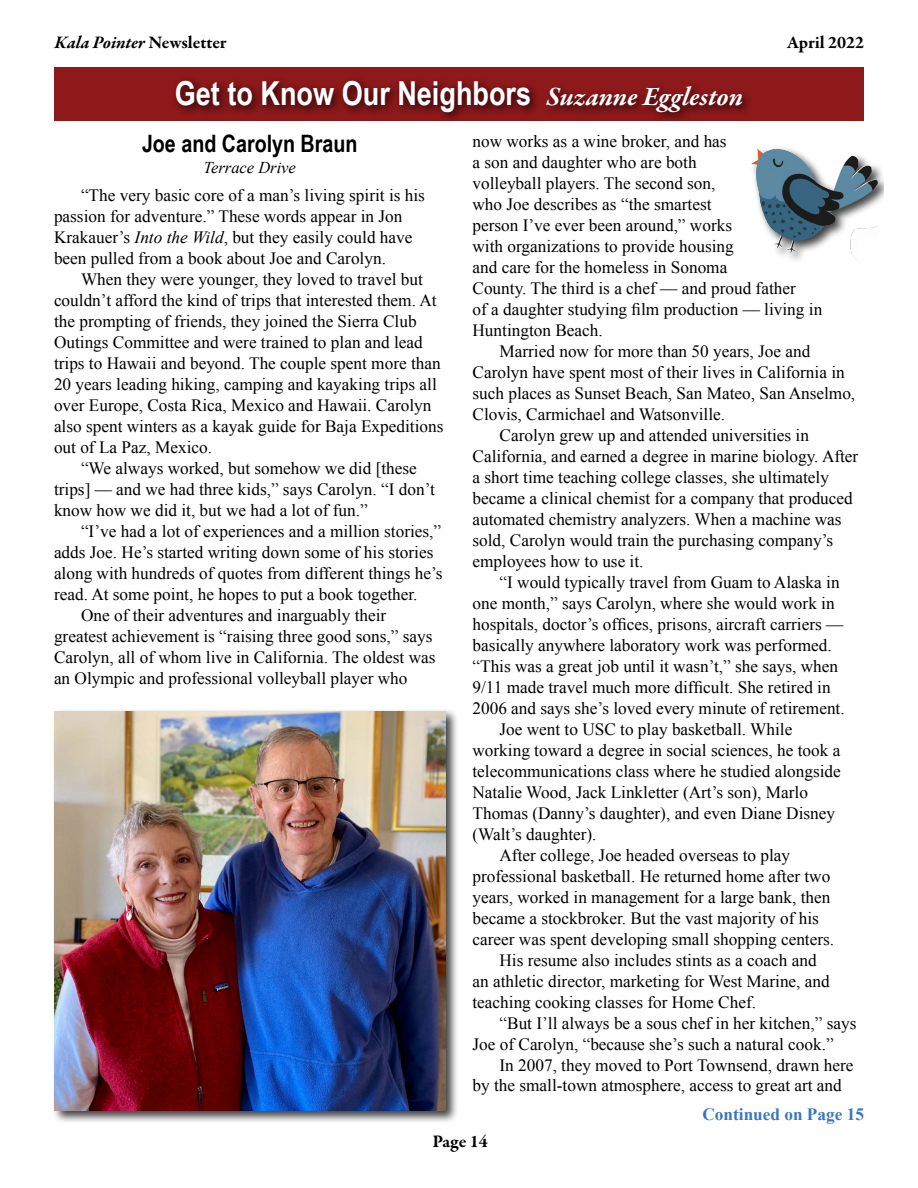
<style>
.page{position:relative;width:918px;height:1188px;background:#fff}
.page>*{position:absolute;margin:0;border:0;box-sizing:border-box;transform-origin:0 0}
.t1{font:700 33px "Arial Narrow";color:#fff}
.t2{font:700 24px "Arial Narrow";color:#000}
.t3{font:italic 700 18px "Garamond Premr Pro";color:#000}
.t4{font:700 18px "Garamond Premr Pro";color:#000}
.t5{font:17.25px/21px "Times New Roman";color:#000}
.t6{font:700 17.25px "Times New Roman";color:#3777bc}
.t7{font:italic 16.5px "Times New Roman";color:#000}
.s1{font-style:normal}
.s2{font-family:"Garamond Premr Pro";font-style:italic;font-size:27px}
.s3{font-style:italic}
</style>
<div class="page">
<div style="left:54px;top:68px;width:810px;height:54px;background:#8d191b"></div>
<div style="left:171px;top:76px;width:582px;height:48px;background:#000;opacity:.75"></div>
<div style="left:52px;top:708px;width:407px;height:416px;background:#000;opacity:.75"></div>
<img style="left:55px;top:711px;width:391px;height:399px">
<div style="left:749px;top:145px;width:134px;height:120px;background:#000;opacity:.75"></div>
<img style="left:751px;top:148px;width:127px;height:105px">
<p class="t3" style="left:54px;top:31px;width:174px">Kala Pointer <span class="s1">Newsletter</span></p>
<p class="t4" style="left:787px;top:31px;width:79px">April 2022</p>
<h1 class="t1" style="left:175px;top:68px;width:570px">Get to Know Our Neighbors <span class="s2">Suzanne Eggleston</span></h1>
<h2 class="t2" style="left:142px;top:126px;width:217px">Joe and Carolyn Braun</h2>
<p class="t7" style="left:204px;top:157px;width:94px">Terrace Drive</p>
<p class="t5" style="left:54px;top:185px;width:372px;text-indent:27px">“The very basic core of a man’s living spirit is his passion for adventure.” These words appear in Jon Krakauer’s <span class="s3">Into the Wild</span>, but they easily could have been pulled from a book about Joe and Carolyn.</p>
<p class="t5" style="left:81px;top:269px;width:343px">When they were younger, they loved to travel but</p>
<p class="t5" style="left:54px;top:290px;width:384px">couldn’t afford the kind of trips that interested them. At</p>
<p class="t5" style="left:54px;top:311px;width:364px">the prompting of friends, they joined the Sierra Club</p>
<p class="t5" style="left:54px;top:332px;width:370px">Outings Committee and were trained to plan and lead</p>
<p class="t5" style="left:54px;top:353px;width:388px">trips to Hawaii and beyond. The couple spent more than</p>
<p class="t5" style="left:54px;top:374px;width:384px">20 years leading hiking, camping and kayaking trips all</p>
<p class="t5" style="left:54px;top:395px;width:379px">over Europe, Costa Rica, Mexico and Hawaii. Carolyn</p>
<p class="t5" style="left:54px;top:416px;width:391px">also spent winters as a kayak guide for Baja Expeditions</p>
<p class="t5" style="left:54px;top:437px;width:160px">out of La Paz, Mexico.</p>
<p class="t5" style="left:81px;top:458px;width:337px">“We always worked, but somehow we did [these</p>
<p class="t5" style="left:54px;top:479px;width:383px">trips] — and we had three kids,” says Carolyn. “I don’t</p>
<p class="t5" style="left:54px;top:500px;width:315px">know how we did it, but we had a lot of fun.”</p>
<p class="t5" style="left:81px;top:521px;width:362px">“I’ve had a lot of experiences and a million stories,”</p>
<p class="t5" style="left:54px;top:542px;width:381px">adds Joe. He’s started writing down some of his stories</p>
<p class="t5" style="left:54px;top:563px;width:390px">along with hundreds of quotes from different things he’s</p>
<p class="t5" style="left:54px;top:584px;width:365px">read. At some point, he hopes to put a book together.</p>
<p class="t5" style="left:81px;top:605px;width:307px">One of their adventures and inarguably their</p>
<p class="t5" style="left:54px;top:626px;width:380px">greatest achievement is “raising three good sons,” says</p>
<p class="t5" style="left:54px;top:647px;width:383px">Carolyn, all of whom live in California. The oldest was</p>
<p class="t5" style="left:54px;top:668px;width:355px">an Olympic and professional volleyball player who</p>
<p class="t5" style="left:473px;top:130px;width:351px">now works as a wine broker, and has<br>a son and daughter who are both<br>volleyball players. The second son,<br>who Joe describes as “the smartest<br>person I’ve ever been around,” works<br>with organizations to provide housing<br>and care for the homeless in Sonoma<br>County. The third is a chef — and proud father<br>of a daughter studying film production — living in Huntington Beach.</p>
<p class="t5" style="left:500px;top:340px;width:312px">Married now for more than 50 years, Joe and</p>
<p class="t5" style="left:473px;top:361px;width:374px">Carolyn have spent most of their lives in California in</p>
<p class="t5" style="left:473px;top:382px;width:384px">such places as Sunset Beach, San Mateo, San Anselmo,</p>
<p class="t5" style="left:473px;top:403px;width:254px">Clovis, Carmichael and Watsonville.</p>
<p class="t5" style="left:500px;top:424px;width:311px">Carolyn grew up and attended universities in</p>
<p class="t5" style="left:473px;top:445px;width:387px">California, and earned a degree in marine biology. After</p>
<p class="t5" style="left:473px;top:466px;width:358px">a short time teaching college classes, she ultimately</p>
<p class="t5" style="left:473px;top:487px;width:382px">became a clinical chemist for a company that produced</p>
<p class="t5" style="left:473px;top:508px;width:370px">automated chemistry analyzers. When a machine was</p>
<p class="t5" style="left:473px;top:529px;width:362px">sold, Carolyn would train the purchasing company’s</p>
<p class="t5" style="left:473px;top:550px;width:173px">employees how to use it.</p>
<p class="t5" style="left:500px;top:571px;width:342px">“I would typically travel from Guam to Alaska in</p>
<p class="t5" style="left:473px;top:592px;width:364px">one month,” says Carolyn, where she would work in</p>
<p class="t5" style="left:473px;top:613px;width:372px">hospitals, doctor’s offices, prisons, aircraft carriers —</p>
<p class="t5" style="left:473px;top:634px;width:361px">basically anywhere laboratory work was performed.</p>
<p class="t5" style="left:473px;top:655px;width:367px">“This was a great job until it wasn’t,” she says, when</p>
<p class="t5" style="left:473px;top:676px;width:360px">9/11 made travel much more difficult. She retired in</p>
<p class="t5" style="left:473px;top:697px;width:374px">2006 and says she’s loved every minute of retirement.</p>
<p class="t5" style="left:500px;top:718px;width:294px">Joe went to USC to play basketball. While</p>
<p class="t5" style="left:473px;top:739px;width:369px">working toward a degree in social sciences, he took a</p>
<p class="t5" style="left:473px;top:760px;width:370px">telecommunications class where he studied alongside</p>
<p class="t5" style="left:473px;top:781px;width:337px">Natalie Wood, Jack Linkletter (Art’s son), Marlo</p>
<p class="t5" style="left:473px;top:802px;width:364px">Thomas (Danny’s daughter), and even Diane Disney</p>
<p class="t5" style="left:473px;top:823px;width:126px">(Walt’s daughter).</p>
<p class="t5" style="left:500px;top:844px;width:292px">After college, Joe headed overseas to play</p>
<p class="t5" style="left:473px;top:865px;width:359px">professional basketball. He returned home after two</p>
<p class="t5" style="left:473px;top:886px;width:359px">years, worked in management for a large bank, then</p>
<p class="t5" style="left:473px;top:907px;width:348px">became a stockbroker. But the vast majority of his</p>
<p class="t5" style="left:473px;top:928px;width:363px">career was spent developing small shopping centers.</p>
<p class="t5" style="left:500px;top:949px;width:319px">His resume also includes stints as a coach and</p>
<p class="t5" style="left:473px;top:970px;width:359px">an athletic director, marketing for West Marine, and</p>
<p class="t5" style="left:473px;top:991px;width:285px">teaching cooking classes for Home Chef.</p>
<p class="t5" style="left:500px;top:1012px;width:358px">“But I’ll always be a sous chef in her kitchen,” says</p>
<p class="t5" style="left:473px;top:1033px;width:363px">Joe of Carolyn, “because she’s such a natural cook.”</p>
<p class="t5" style="left:500px;top:1054px;width:355px">In 2007, they moved to Port Townsend, drawn here</p>
<p class="t5" style="left:473px;top:1075px;width:371px">by the small-town atmosphere, access to great art and</p>
<p class="t6" style="left:703px;top:1103px;width:163px">Continued on Page 15</p>
<p class="t4" style="left:432px;top:1131px;width:57px">Page 14</p>
</div>
